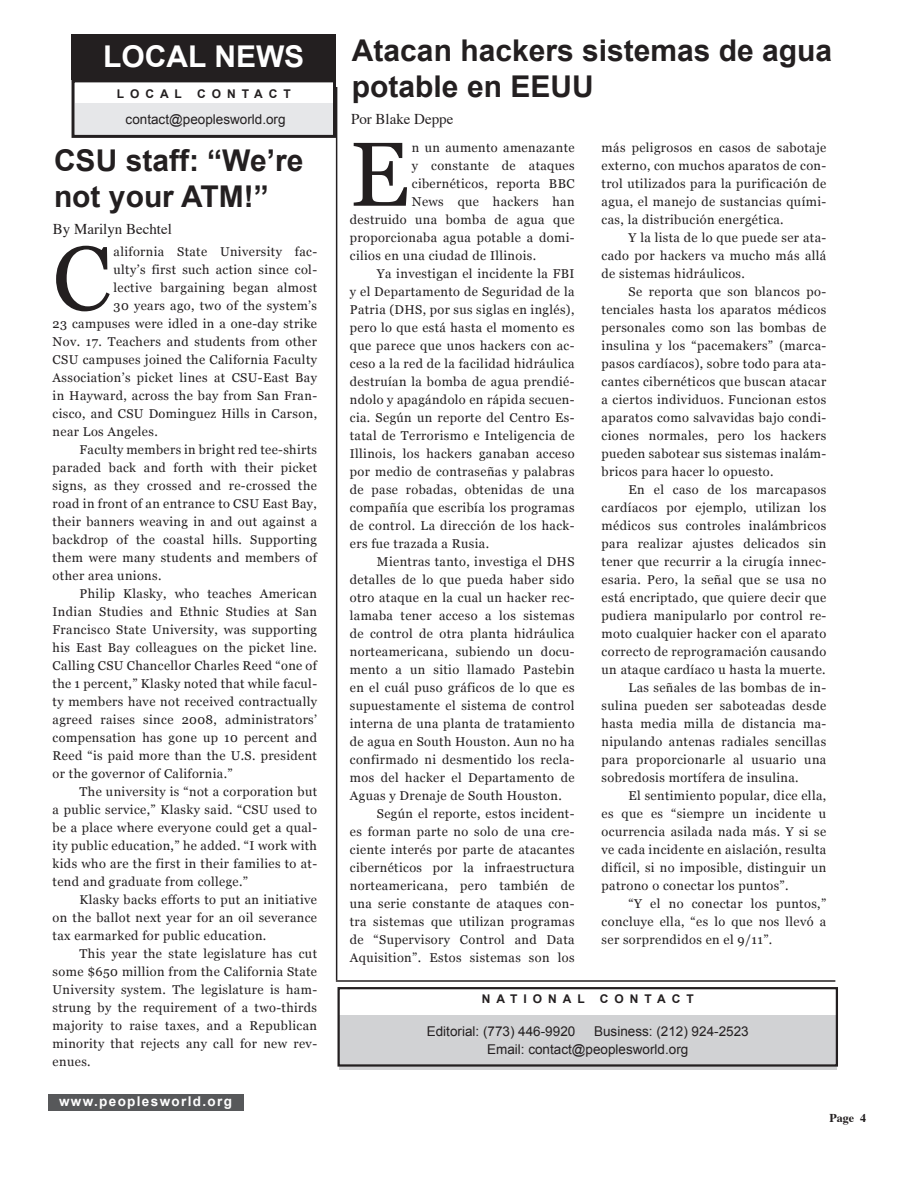
<style>
.page{position:relative;width:918px;height:1188px;background:#fff}
.page>*{position:absolute;margin:0;border:0;box-sizing:border-box;transform-origin:0 0}
.caps_paragraph{font:90.75px "Georgia";color:#231f20}
.title_arial-small{font:700 30px/36px "Arial";color:#231f20}
.t1{font:700 30px "Arial";color:#fff}
.by_line{font:15px "Times";color:#231f20}
.t2{font:13.5px/18px "Arial";color:#231f20}
.t3{font:700 13.5px "Arial";letter-spacing:.1em;color:#fff}
.body-text{font:12.75px/18px "Georgia";letter-spacing:.03em;color:#231f20;text-align:justify}
.caps_paragraph-2{font:12.75px "Georgia";letter-spacing:.03em;color:#231f20}
.quote{font:700 12px "Arial";letter-spacing:.5em;color:#231f20}
.by_line-2{font:700 12px "Times";color:#231f20}
</style>
<div class="page">
<hr style="left:336px;top:87px;width:1px;height:893px;background:#231f20">
<hr style="left:336px;top:980px;width:499px;height:2px;background:#231f20">
<div style="left:339px;top:1015px;width:498px;height:54px;background:#d1d2d4"></div>
<div style="left:338px;top:987px;width:500px;height:80px;border:2px solid #231f20"></div>
<div style="left:72px;top:35px;width:264px;height:45px;background:#231f20"></div>
<div style="left:48px;top:1094px;width:195px;height:16px;background:#57585a"></div>
<div style="left:75px;top:103px;width:257px;height:34px;background:#e6e7e9"></div>
<div style="left:72px;top:79px;width:264px;height:59px;border:3px solid #231f20"></div>
<p class="t1" style="left:103px;top:37px;width:156px">local news</p>
<p class="quote" style="left:117px;top:85px;width:42px">Loca</p>
<p class="quote" style="left:175px;top:85px;width:9px">l</p>
<p class="quote" style="left:197px;top:85px;width:58px">c ontact</p>
<p class="t2" style="left:126px;top:110px;width:162px">contact@peoplesworld.org</p>
<p class="title_arial-small" style="left:54px;top:143px;width:251px">CSU staff: “We’re not your ATM!”</p>
<p class="by_line" style="left:53px;top:215px;width:121px">By Marilyn Bechtel</p>
<p class="caps_paragraph" style="left:53px;top:224px;width:60px">C</p>
<p class="caps_paragraph-2" style="left:114px;top:244px;width:205px">alifornia State University fac-</p>
<p class="caps_paragraph-2" style="left:114px;top:262px;width:205px">ulty’s first such action since col-</p>
<p class="caps_paragraph-2" style="left:114px;top:280px;width:205px">lective bargaining began almost</p>
<p class="caps_paragraph-2" style="left:114px;top:298px;width:205px">30 years ago, two of the system’s</p>
<p class="caps_paragraph-2" style="left:53px;top:316px;width:266px">23 campuses were idled in a one-day strike</p>
<p class="caps_paragraph-2" style="left:53px;top:334px;width:266px">Nov. 17. Teachers and students from other</p>
<p class="caps_paragraph-2" style="left:53px;top:352px;width:266px">CSU campuses joined the California Faculty</p>
<p class="caps_paragraph-2" style="left:53px;top:370px;width:266px">Association’s picket lines at CSU-East Bay</p>
<p class="caps_paragraph-2" style="left:53px;top:388px;width:266px">in Hayward, across the bay from San Fran-</p>
<p class="caps_paragraph-2" style="left:53px;top:406px;width:266px">cisco, and CSU Dominguez Hills in Carson,</p>
<p class="caps_paragraph-2" style="left:53px;top:424px;width:107px">near Los Angeles.</p>
<p class="body-text" style="left:53px;top:441px;width:266px;text-indent:27px">Faculty members in bright red tee-shirts paraded back and forth with their picket signs, as they crossed and re-crossed the road in front of an entrance to CSU East Bay, their banners weaving in and out against a backdrop of the coastal hills. Supporting them were many students and members of other area unions.</p>
<p class="body-text" style="left:53px;top:585px;width:266px;text-indent:27px">Philip Klasky, who teaches American Indian Studies and Ethnic Studies at San Francisco State University, was supporting his East Bay colleagues on the picket line.<br>Calling CSU Chancellor Charles Reed “one of the 1 percent,” Klasky noted that while facul&shy;ty members have not received contractually agreed raises since 2008, administrators’ compensation has gone up 10 percent and Reed “is paid more than the U.S. president or the governor of California.”</p>
<p class="body-text" style="left:53px;top:783px;width:266px;text-indent:27px">The university is “not a corporation but a public service,” Klasky said. “CSU used to be a place where everyone could get a qual&shy;ity public education,” he added. “I work with kids who are the first in their families to at&shy;tend and graduate from college.”</p>
<p class="body-text" style="left:53px;top:891px;width:266px;text-indent:27px">Klasky backs efforts to put an initiative on the ballot next year for an oil severance tax earmarked for public education.</p>
<p class="body-text" style="left:53px;top:945px;width:266px;text-indent:27px">This year the state legislature has cut some $650 million from the California State University system. The legislature is ham&shy;strung by the requirement of a two-thirds majority to raise taxes, and a Republican minority that rejects any call for new rev&shy;enues.</p>
<p class="t3" style="left:59px;top:1093px;width:174px">www.peoplesworld.org</p>
<p class="title_arial-small" style="left:352px;top:33px;width:482px">Atacan hackers sistemas de agua potable en EEUU</p>
<p class="by_line" style="left:351px;top:105px;width:104px">Por Blake Deppe</p>
<p class="caps_paragraph" style="left:350px;top:120px;width:61px">E</p>
<p class="caps_paragraph-2" style="left:412px;top:140px;width:164px">n un aumento amenazante</p>
<p class="caps_paragraph-2" style="left:412px;top:158px;width:164px">y constante de ataques</p>
<p class="caps_paragraph-2" style="left:412px;top:176px;width:164px">cibernéticos, reporta BBC</p>
<p class="caps_paragraph-2" style="left:412px;top:194px;width:164px">News que hackers han</p>
<p class="caps_paragraph-2" style="left:350px;top:212px;width:226px">destruido una bomba de agua que</p>
<p class="caps_paragraph-2" style="left:350px;top:230px;width:226px">proporcionaba agua potable a domi-</p>
<p class="caps_paragraph-2" style="left:350px;top:248px;width:188px">cilios en una ciudad de Illinois.</p>
<p class="body-text" style="left:350px;top:265px;width:226px;text-indent:27px">Ya investigan el incidente la FBI y el Departamento de Seguridad de la Patria (DHS, por sus siglas en inglés), pero lo que está hasta el momento es que parece que unos hackers con ac&shy;ceso a la red de la facilidad hidráulica destruían la bomba de agua prendié&shy;ndolo y apagándolo en rápida secuen&shy;cia. Según un reporte del Centro Es&shy;tatal de Terrorismo e Inteligencia de Illinois, los hackers ganaban acceso por medio de contraseñas y palabras de pase robadas, obtenidas de una compañía que escribía los programas de control. La dirección de los hack&shy;ers fue trazada a Rusia.</p>
<p class="body-text" style="left:350px;top:553px;width:226px;text-indent:27px">Mientras tanto, investiga el DHS detalles de lo que pueda haber sido otro ataque en la cual un hacker rec&shy;lamaba tener acceso a los sistemas de control de otra planta hidráulica norteamericana, subiendo un docu&shy;mento a un sitio llamado Pastebin en el cuál puso gráficos de lo que es supuestamente el sistema de control interna de una planta de tratamiento de agua en South Houston. Aun no ha confirmado ni desmentido los recla&shy;mos del hacker el Departamento de Aguas y Drenaje de South Houston.</p>
<p class="body-text" style="left:350px;top:805px;width:226px;text-indent:27px">Según el reporte, estos incident&shy;es forman parte no solo de una cre&shy;ciente interés por parte de atacantes cibernéticos por la infraestructura norteamericana, pero también de una serie constante de ataques con&shy;tra sistemas que utilizan programas de “Supervisory Control and Data Aquisition”. Estos sistemas son los</p>
<p class="body-text" style="left:602px;top:139px;width:226px">más peligrosos en casos de sabotaje externo, con muchos aparatos de con&shy;trol utilizados para la purificación de agua, el manejo de sustancias quími&shy;cas, la distribución energética.</p>
<p class="body-text" style="left:602px;top:229px;width:226px;text-indent:27px">Y la lista de lo que puede ser ata&shy;cado por hackers va mucho más allá de sistemas hidráulicos.</p>
<p class="body-text" style="left:602px;top:283px;width:226px;text-indent:27px">Se reporta que son blancos po&shy;tenciales hasta los aparatos médicos personales como son las bombas de insulina y los “pacemakers” (marca&shy;pasos cardíacos), sobre todo para ata&shy;cantes cibernéticos que buscan atacar a ciertos individuos. Funcionan estos aparatos como salvavidas bajo condi&shy;ciones normales, pero los hackers pueden sabotear sus sistemas inalám&shy;bricos para hacer lo opuesto.</p>
<p class="body-text" style="left:602px;top:481px;width:226px;text-indent:27px">En el caso de los marcapasos cardíacos por ejemplo, utilizan los médicos sus controles inalámbricos para realizar ajustes delicados sin tener que recurrir a la cirugía innec&shy;esaria. Pero, la señal que se usa no está encriptado, que quiere decir que pudiera manipularlo por control re&shy;moto cualquier hacker con el aparato correcto de reprogramación causando un ataque cardíaco u hasta la muerte.</p>
<p class="body-text" style="left:602px;top:679px;width:226px;text-indent:27px">Las señales de las bombas de in&shy;sulina pueden ser saboteadas desde hasta media milla de distancia ma&shy;nipulando antenas radiales sencillas para proporcionarle al usuario una sobredosis mortífera de insulina.</p>
<p class="body-text" style="left:602px;top:787px;width:226px;text-indent:27px">El sentimiento popular, dice ella, es que es “siempre un incidente u ocurrencia asilada nada más. Y si se ve cada incidente en aislación, resulta difícil, si no imposible, distinguir un patrono o conectar los puntos”.</p>
<p class="body-text" style="left:602px;top:895px;width:226px;text-indent:27px">“Y el no conectar los puntos,” concluye ella, “es lo que nos llevó a ser sorprendidos en el 9/11”.</p>
<p class="quote" style="left:482px;top:991px;width:27px">n at</p>
<p class="quote" style="left:524px;top:991px;width:63px">iona l</p>
<p class="quote" style="left:600px;top:991px;width:58px">c ontact</p>
<p class="t2" style="left:427px;top:1022px;width:150px">Editorial: (773) 446-9920</p>
<p class="t2" style="left:487px;top:1022px;width:263px;text-indent:107px">Business: (212) 924-2523<br>Email: contact@peoplesworld.org</p>
<p class="by_line-2" style="left:829px;top:1106px;width:38px">Page 4</p>
</div>
